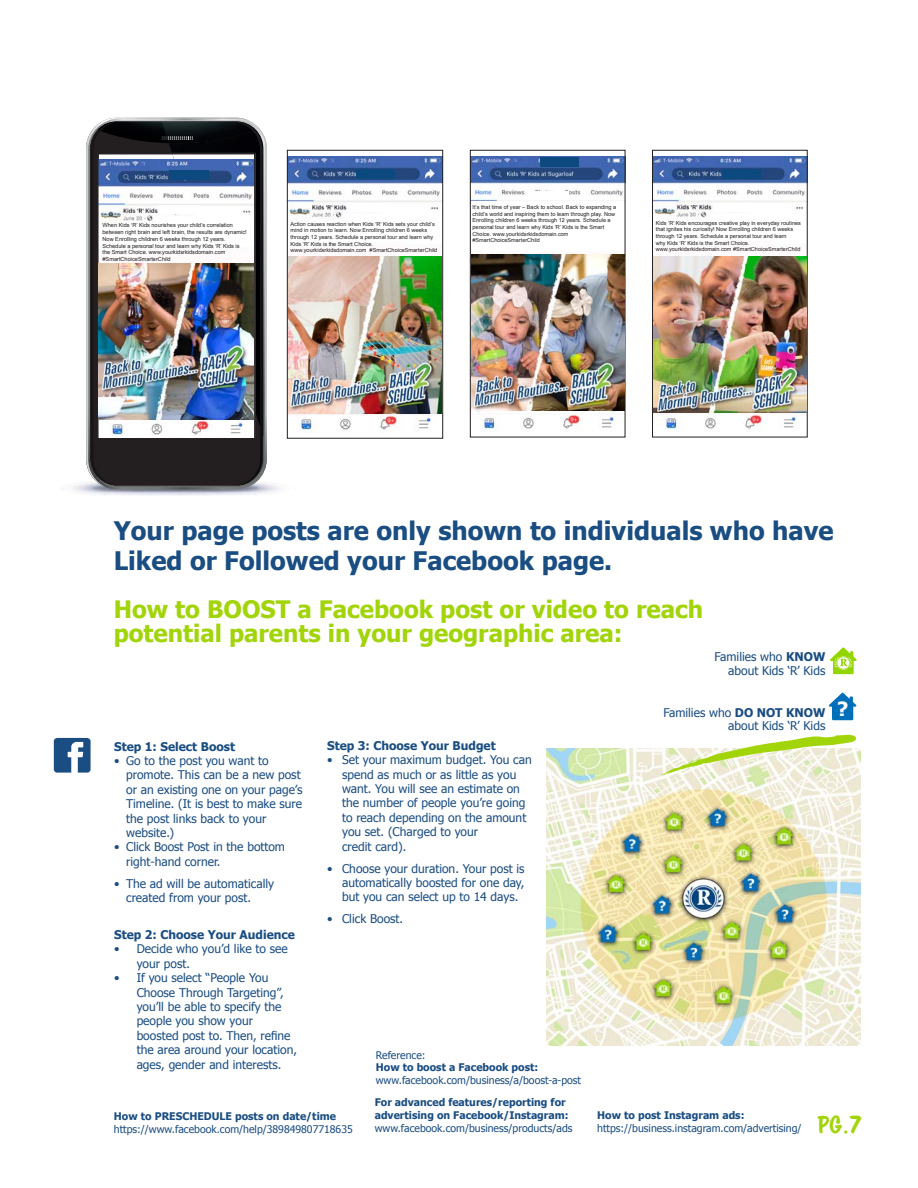
<style>
.page{position:relative;width:918px;height:1188px;background:#fff}
.page>*{position:absolute;margin:0;border:0;box-sizing:border-box;transform-origin:0 0}
.t1{font:700 25.5px/30px "Tahoma";color:#1a4d82}
.t2{font:700 24px "Tahoma";color:#a2d40a}
.t3{font:21.6px "Scriptorama Markdown JF";color:#a2d40a}
.t4{font:700 19.65px "Tahoma";color:#fff}
.t5{font:12px/14.4px "Tahoma";color:#1a4d82}
.t6{font:700 12px "Tahoma";color:#1a4d82}
.t7{font:10.5px "Tahoma";color:#1a4d82}
.t8{font:700 10.5px "Tahoma";color:#1a4d82}
.t9{font:900 9.45px "Lato";color:#0b497f}
.t10{font:5.55px/6.6px "Arial";color:#231f20}
.s1{font-weight:700}
</style>
<div class="page">
<img style="left:546px;top:748px;width:314px;height:298px">
<img style="left:60px;top:482px;width:222px;height:13px">
<img style="left:264px;top:138px;width:3px;height:346px">
<img style="left:99px;top:487px;width:155px;height:2px">
<img style="left:264px;top:136px;width:1px;height:330px">
<svg style="left:86px;top:118px;width:163px;height:369px;background:#a0a2a2"></svg>
<svg style="left:91px;top:121px;width:173px;height:366px;background:#232225"></svg>
<img style="left:289px;top:156px;width:152px;height:275px">
<div style="left:287px;top:150px;width:156px;height:288px;border:1px solid #231f20"></div>
<div style="left:289px;top:223px;width:147px;height:18px;background:#fff"></div>
<div style="left:356px;top:169px;width:39px;height:9px;background:#0b497f"></div>
<div style="left:347px;top:203px;width:39px;height:9px;background:#fff"></div>
<img style="left:288px;top:257px;width:154px;height:156px">
<img style="left:472px;top:156px;width:151px;height:274px">
<div style="left:470px;top:150px;width:155px;height:287px;border:1px solid #231f20"></div>
<div style="left:540px;top:158px;width:38px;height:9px;background:#0b497f"></div>
<div style="left:531px;top:192px;width:38px;height:8px;background:#fff"></div>
<img style="left:471px;top:255px;width:153px;height:156px">
<div style="left:471px;top:201px;width:153px;height:50px;background:#fff"></div>
<img style="left:654px;top:156px;width:151px;height:274px">
<div style="left:652px;top:150px;width:155px;height:287px;border:1px solid #231f20"></div>
<div style="left:654px;top:223px;width:146px;height:18px;background:#fff"></div>
<div style="left:722px;top:169px;width:39px;height:9px;background:#0b497f"></div>
<div style="left:713px;top:203px;width:39px;height:8px;background:#fff"></div>
<img style="left:653px;top:257px;width:153px;height:156px">
<svg style="left:98px;top:153px;width:157px;height:284px"></svg>
<div style="left:100px;top:225px;width:148px;height:18px;background:#fff"></div>
<div style="left:169px;top:171px;width:40px;height:9px;background:#0b497f"></div>
<div style="left:159px;top:205px;width:39px;height:8px;background:#fff"></div>
<img style="left:99px;top:264px;width:155px;height:155px">
<div style="left:95px;top:438px;width:161px;height:26px;background:#231f20"></div>
<img style="left:53px;top:737px;width:38px;height:36px">
<svg style="left:829px;top:693px;width:27px;height:27px"></svg>
<svg style="left:830px;top:647px;width:27px;height:27px"></svg>
<svg style="left:661px;top:735px;width:199px;height:40px"></svg>
<p class="t10" style="left:103px;top:222px;width:146px">When Kids ‘R’ Kids nourishes your child’s correlation between right brain and left brain, the results are dynamic!<br>Now Enrolling children 6 weeks through 12 years.<br>Schedule a personal tour and learn why Kids ‘R’ Kids is the Smart Choice. www.yourkidsrkidsdomain.com #SmartChoiceSmarterChild</p>
<p class="t10" style="left:291px;top:220px;width:148px">Action causes reaction when Kids ‘R’ Kids sets your child’s mind in motion to learn. Now Enrolling children 6 weeks through 12 years. Schedule a personal tour and learn why Kids ‘R’ Kids is the Smart Choice. www.yourkidsrkidsdomain.com #SmartChoiceSmarterChild</p>
<p class="t10" style="left:473px;top:204px;width:145px">It’s that time of year – Back to school. Back to expanding a child’s world and inspiring them to learn through play. Now Enrolling children 6 weeks through 12 years. Schedule a personal tour and learn why Kids ‘R’ Kids is the Smart Choice. www.yourkidsrkidsdomain.com #SmartChoiceSmarterChild</p>
<p class="t10" style="left:656px;top:220px;width:147px">Kids ‘R’ Kids encourages creative play in everyday routines that ignites his curiosity! Now Enrolling children 6 weeks through 12 years. Schedule a personal tour and learn<br>why Kids ‘R’ Kids is the Smart Choice. www.yourkidsrkidsdomain.com #SmartChoiceSmarterChild</p>
<p class="t9" style="left:85px;top:516px;width:69px">SOCIAL MEDIA</p>
<p class="t1" style="left:114px;top:514px;width:722px">Your page posts are only shown to individuals who have<br>Liked or Followed your Facebook page.</p>
<p class="t2" style="left:114px;top:592px;width:591px">How to BOOST a Facebook post or video to reach</p>
<p class="t2" style="left:114px;top:616px;width:510px">potential parents in your geographic area:</p>
<p class="t6" style="left:114px;top:738px;width:122px">Step 1: Select Boost</p>
<p class="t5" style="left:126px;top:753px;width:178px;text-indent:-12px">• Go to the post you want to promote. This can be a new post or an existing one on your page’s<br>Timeline. (It is best to make sure the post links back to your</p>
<p class="t5" style="left:126px;top:825px;width:49px">website.)</p>
<p class="t5" style="left:114px;top:839px;width:172px">• Click Boost Post in the bottom</p>
<p class="t5" style="left:126px;top:854px;width:96px">right-hand corner.</p>
<p class="t5" style="left:126px;top:876px;width:150px;text-indent:-12px">• The ad will be automatically created from your post.</p>
<p class="t6" style="left:114px;top:926px;width:182px">Step 2: Choose Your Audience</p>
<p class="t5" style="left:137px;top:941px;width:152px;text-indent:-22px">• Decide who you’d like to see your post.</p>
<p class="t5" style="left:137px;top:970px;width:149px;text-indent:-22px">• If you select “People You<br>Choose Through Targeting”, you’ll be able to specify the people you show your</p>
<p class="t5" style="left:137px;top:1028px;width:162px">boosted post to. Then, refine the area around your location, ages, gender and interests.</p>
<p class="t6" style="left:327px;top:737px;width:170px">Step 3: Choose Your Budget</p>
<p class="t5" style="left:342px;top:752px;width:191px;text-indent:-15px">• Set your maximum budget. You can spend as much or as little as you want. You will see an estimate on the number of people you’re going to reach depending on the amount you set. (Charged to your<br>credit card).</p>
<p class="t5" style="left:342px;top:860px;width:184px;text-align:justify;text-indent:-15px">• Choose your duration. Your post is automatically boosted for one day, but you can select up to 14 days.</p>
<p class="t5" style="left:327px;top:911px;width:78px">• Click Boost.</p>
<p class="t7" style="left:376px;top:1048px;width:51px">Reference:</p>
<p class="t8" style="left:376px;top:1060px;width:164px">How to boost a Facebook post:</p>
<p class="t7" style="left:376px;top:1073px;width:207px">www.facebook.com/business/a/boost-a-post</p>
<p class="t5" style="left:715px;top:649px;width:112px">Families who <span class="s1">KNOW</span></p>
<p class="t5" style="left:728px;top:662px;width:99px">about Kids ‘R’ Kids</p>
<p class="t5" style="left:663px;top:704px;width:163px">Families who <span class="s1">DO NOT KNOW</span></p>
<p class="t5" style="left:728px;top:718px;width:99px">about Kids ‘R’ Kids</p>
<p class="t4" style="left:837px;top:695px;width:13px">?</p>
<p class="t8" style="left:114px;top:1109px;width:224px">How to PRESCHEDULE posts on date/time</p>
<p class="t7" style="left:114px;top:1122px;width:240px">https://www.facebook.com/help/389849807718635</p>
<p class="t8" style="left:375px;top:1095px;width:192px">For advanced features/reporting for</p>
<p class="t8" style="left:375px;top:1108px;width:195px">advertising on Facebook/Instagram:</p>
<p class="t7" style="left:375px;top:1121px;width:199px">www.facebook.com/business/products/ads</p>
<p class="t3" style="left:817px;top:1111px;width:46px">Pg.7</p>
<p class="t8" style="left:597px;top:1108px;width:149px">How to post Instagram ads:</p>
<p class="t7" style="left:597px;top:1121px;width:206px">https://business.instagram.com/advertising/</p>
</div>
